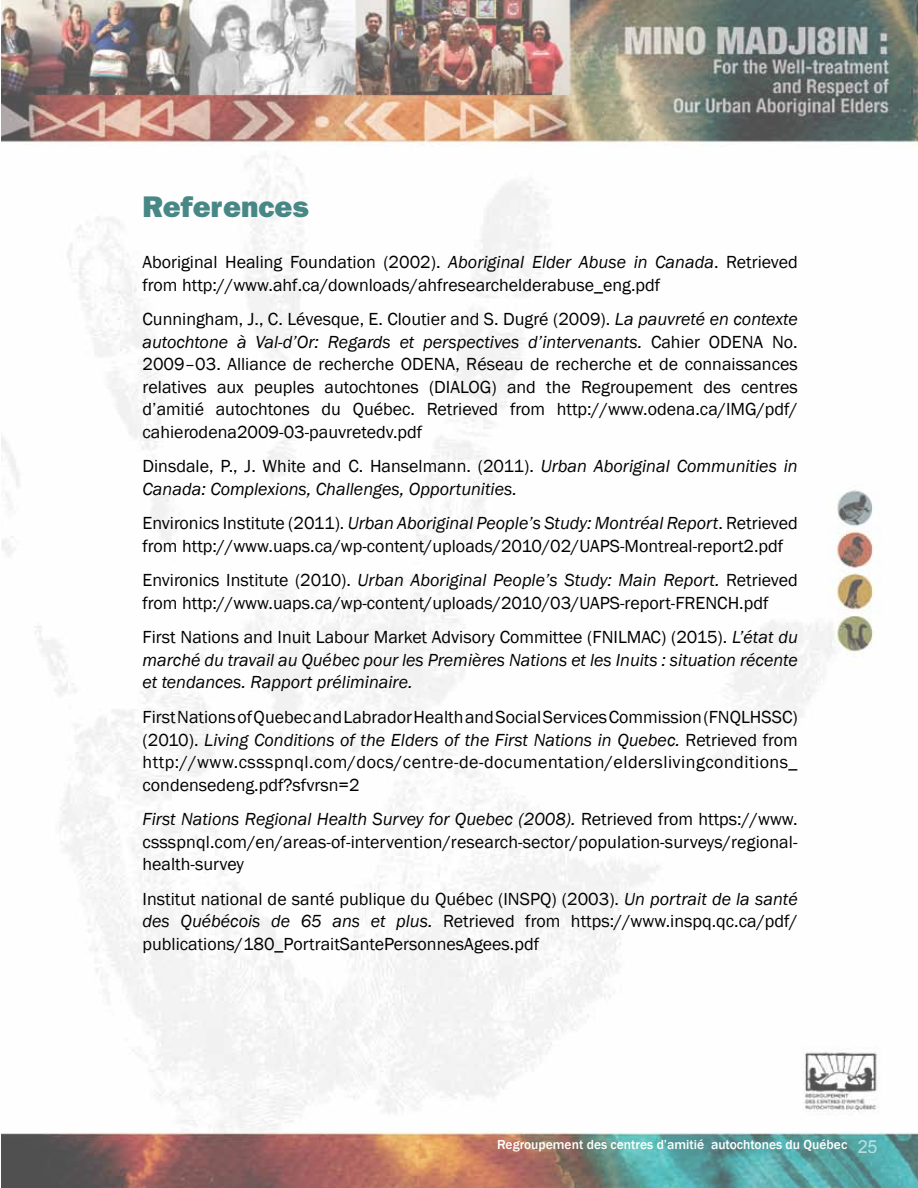
<style>
.page{position:relative;width:918px;height:1188px;background:#fff}
.page>*{position:absolute;margin:0;border:0;box-sizing:border-box;transform-origin:0 0}
.t1{font:800 30px "Franklin Gothic";color:#478785}
.t2{font:18px/22.5px "Franklin Gothic";color:#000;text-align:justify}
.t3{font:italic 18px/22.5px "Franklin Gothic";color:#000}
.t4{font:500 13.5px "Franklin Gothic";color:#fff}
.s1{font-style:italic}
.s2{font-style:normal}
.s3{font-family:"Arial";font-weight:400;font-size:18px}
</style>
<div class="page">
<img style="left:1px;top:0;width:917px;height:1188px">
<h1 class="t1" style="left:143px;top:189px;width:168px">References</h1>
<p class="t2" style="left:143px;top:252px;width:657px">Aboriginal Healing Foundation (2002). <span class="s1">Aboriginal Elder Abuse in Canada</span>. Retrieved from http://www.ahf.ca/downloads/ahfresearchelderabuse_eng.pdf</p>
<p class="t2" style="left:143px;top:309px;width:657px">Cunningham, J., C. Lévesque, E. Cloutier and S. Dugré (2009). <span class="s1">La pauvreté en contexte autochtone à Val-d’Or: Regards et perspectives d’intervenants.</span> Cahier ODENA No.<br>2009–03. Alliance de recherche ODENA, Réseau de recherche et de connaissances relatives aux peuples autochtones (DIALOG) and the Regroupement des centres d’amitié autochtones du Québec. Retrieved from http://www.odena.ca/IMG/pdf/ cahierodena2009-03-pauvretedv.pdf</p>
<p class="t3" style="left:143px;top:456px;width:657px"><span class="s2">Dinsdale, P., J. White and C. Hanselmann. (2011).</span> Urban Aboriginal Communities in<br>Canada: Complexions, Challenges, Opportunities.</p>
<p class="t2" style="left:143px;top:513px;width:657px">Environics Institute (2011). <span class="s1">Urban Aboriginal People’s Study: Montréal Report</span>. Retrieved from http://www.uaps.ca/wp-content/uploads/2010/02/UAPS-Montreal-report2.pdf</p>
<p class="t2" style="left:143px;top:570px;width:657px">Environics Institute (2010). <span class="s1">Urban Aboriginal People’s Study: Main Report.</span> Retrieved from http://www.uaps.ca/wp-content/uploads/2010/03/UAPS-report-FRENCH.pdf</p>
<p class="t3" style="left:143px;top:627px;width:657px;text-align:justify"><span class="s2">First Nations and Inuit Labour Market Advisory Committee (FNILMAC) (2015).</span> L’état du marché du travail au Québec pour les Premières Nations et les Inuits : situation récente et tendances. Rapport préliminaire.</p>
<p class="t2" style="left:143px;top:706px;width:657px">First Nations of Quebec and Labrador Health and Social Services Commission (FNQLHSSC) (2010). <span class="s1">Living Conditions of the Elders of the First Nations in Quebec.</span> Retrieved from http://www.cssspnql.com/docs/centre-de-documentation/elderslivingconditions_ condensedeng.pdf?sfvrsn=2</p>
<p class="t2" style="left:143px;top:808px;width:657px"><span class="s1">First Nations Regional Health Survey for Quebec (2008).</span> Retrieved from https://www. cssspnql.com/en/areas-of-intervention/research-sector/population-surveys/regional&shy;health-survey</p>
<p class="t2" style="left:143px;top:888px;width:657px">Institut national de santé publique du Québec (INSPQ) (2003). <span class="s1">Un portrait de la santé des Québécois de 65 ans et plus.</span> Retrieved from https://www.inspq.qc.ca/pdf/ publications/180_PortraitSantePersonnesAgees.pdf</p>
<p class="t4" style="left:497px;top:1136px;width:382px">Regroupement des centres d’amitié autochtones du Québec <span class="s3">25</span></p>
</div>
